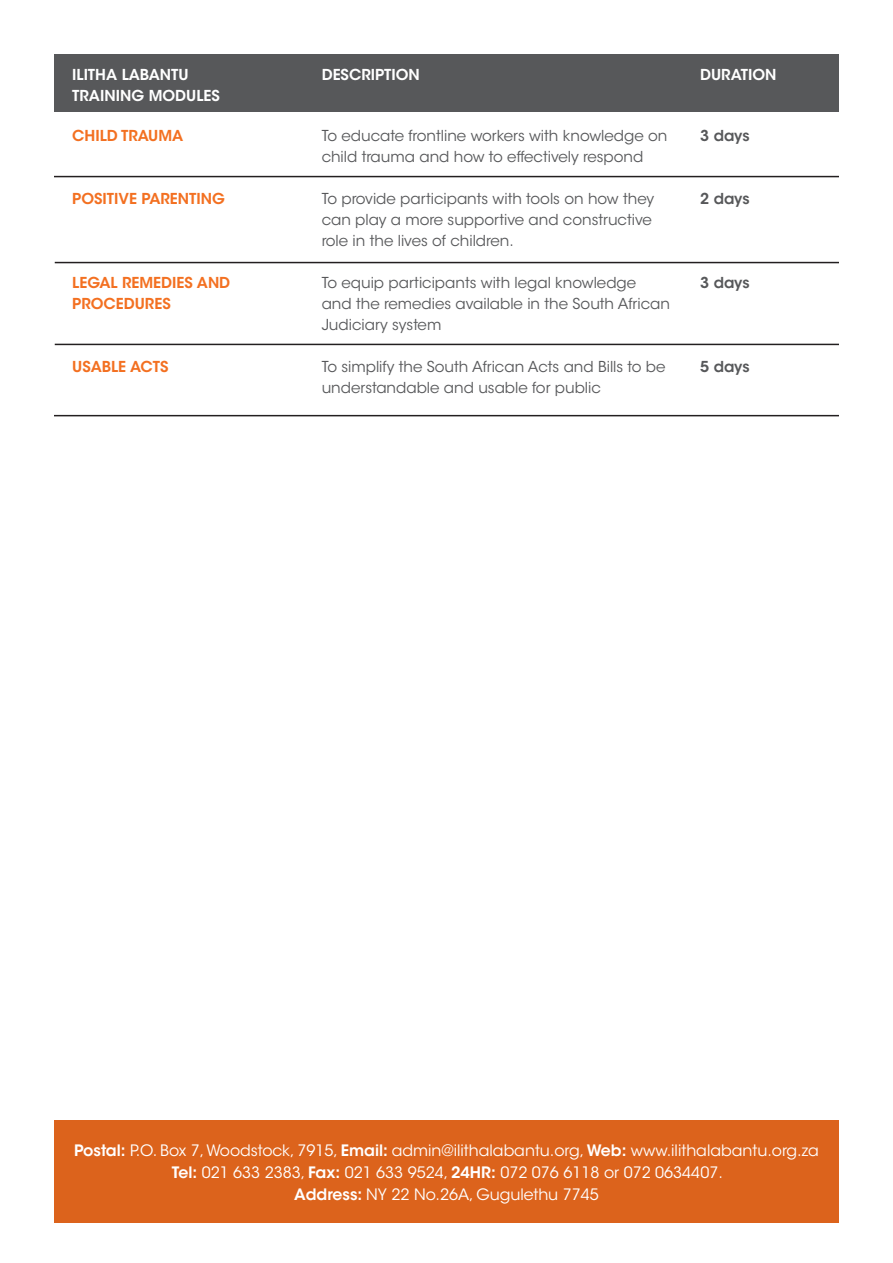
<style>
.page{position:relative;width:893px;height:1263px;background:#fff}
.page>*{position:absolute;margin:0;border:0;box-sizing:border-box;transform-origin:0 0}
.t1{font:15.6px/21.9px "ITC Avant Garde Std";color:#fff;text-align:center}
.t2{font:15px/21px "ITC Avant Garde Std";color:#57585a}
.t3{font:600 15px/21px "ITC Avant Garde Std";color:#f37021}
.t4{font:600 15px/21px "ITC Avant Garde Std";color:#fff}
.t5{font:600 15px "ITC Avant Garde Std";color:#57585a}
.s1{font-weight:600}
</style>
<div class="page">
<div style="left:55px;top:1121px;width:784px;height:102px;background:#dc631c"></div>
<div style="left:54px;top:54px;width:784px;height:57px;background:#57585a"></div>
<hr style="left:54px;top:415px;width:785px;height:1px;background:#231f20">
<hr style="left:55px;top:262px;width:784px;height:1px;background:#231f20">
<hr style="left:55px;top:344px;width:784px;height:1px;background:#231f20">
<hr style="left:54px;top:176px;width:785px;height:1px;background:#231f20">
<p class="t4" style="left:72px;top:64px;width:149px">ILITHA LABANTU<br>TRAINING MODULES</p>
<p class="t4" style="left:322px;top:64px;width:100px">DESCRIPTION</p>
<p class="t4" style="left:700px;top:64px;width:78px">DURATION</p>
<p class="t3" style="left:72px;top:125px;width:113px">CHILD TRAUMA</p>
<p class="t3" style="left:72px;top:188px;width:154px">POSITIVE PARENTING</p>
<p class="t3" style="left:72px;top:272px;width:159px">LEGAL REMEDIES AND<br>PROCEDURES</p>
<p class="t3" style="left:72px;top:356px;width:98px">USABLE ACTS</p>
<p class="t2" style="left:322px;top:125px;width:347px">To educate frontline workers with knowledge on child trauma and how to effectively respond</p>
<p class="t2" style="left:322px;top:188px;width:334px">To provide participants with tools on how they can play a more supportive and constructive role in the lives of children.</p>
<p class="t2" style="left:322px;top:272px;width:350px">To equip participants with legal knowledge and the remedies available in the South African<br>Judiciary system</p>
<p class="t2" style="left:322px;top:356px;width:345px">To simplify the South African Acts and Bills to be understandable and usable for public</p>
<p class="t5" style="left:700px;top:126px;width:51px">3 days</p>
<p class="t5" style="left:700px;top:189px;width:51px">2 days</p>
<p class="t5" style="left:700px;top:273px;width:51px">3 days</p>
<p class="t5" style="left:700px;top:357px;width:51px">5 days</p>
<p class="t1" style="left:74px;top:1140px;width:746px"><span class="s1">Postal:</span> P.O. Box 7, Woodstock, 7915, <span class="s1">Email:</span> admin@ilithalabantu.org, <span class="s1">Web:</span> www.ilithalabantu.org.za<br><span class="s1">Tel:</span> 021 633 2383, <span class="s1">Fax:</span> 021 633 9524, <span class="s1">24HR:</span> 072 076 6118 or 072 0634407.<br><span class="s1">Address:</span> NY 22 No.26A, Gugulethu 7745</p>
</div>
